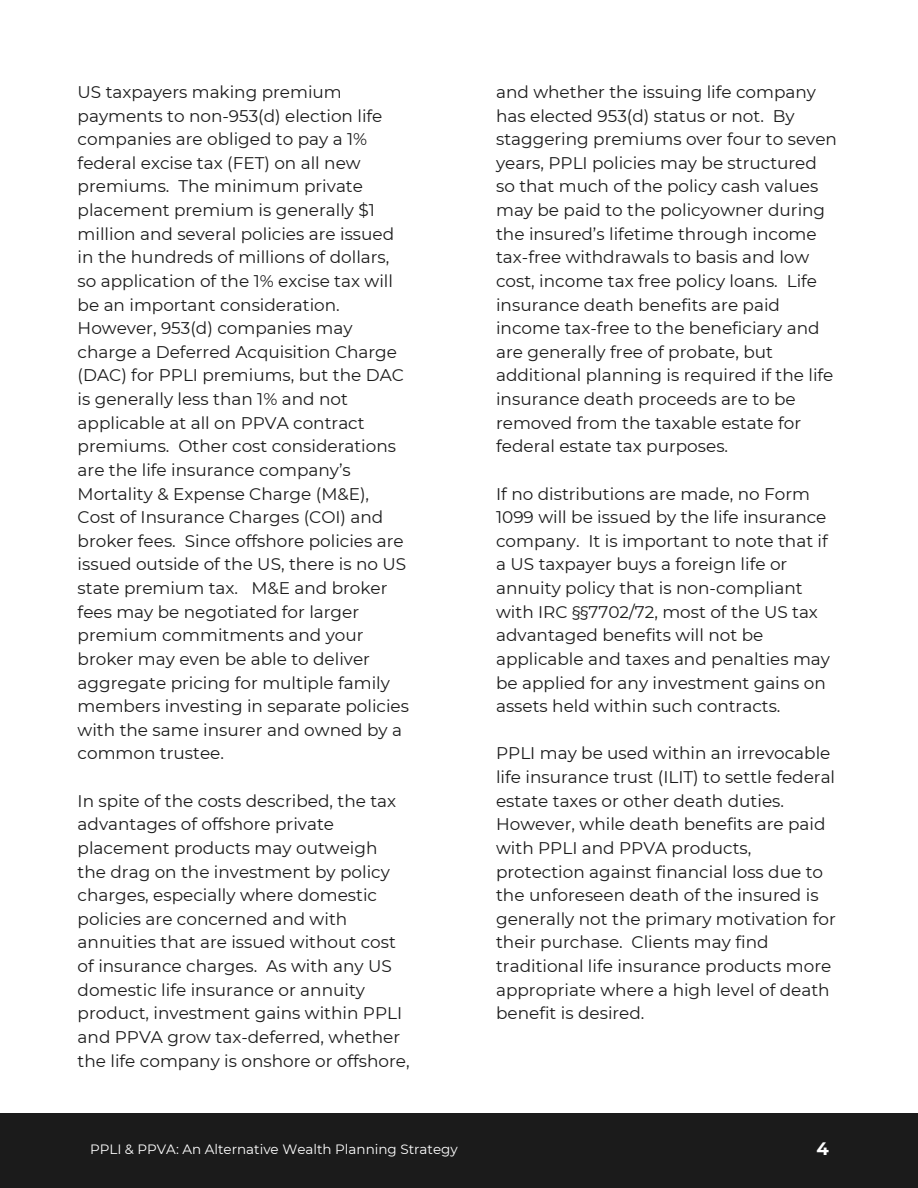
<style>
.page{position:relative;width:918px;height:1188px;background:#fff}
.page>*{position:absolute;margin:0;border:0;box-sizing:border-box;transform-origin:0 0}
.t1{font:700 18px "Montserrat";color:#fff}
.t2{font:16.8px/23.7px "Montserrat";color:#1b1b1b}
.t3{font:13.5px "Montserrat";color:#fff}
</style>
<div class="page">
<div style="left:0;top:1114px;width:918px;height:74px;background:#1b1b1b"></div>
<p class="t2" style="left:78px;top:79px;width:333px">US taxpayers making premium payments to non-953(d) election life companies are obliged to pay a 1% federal excise tax (FET) on all new premiums. The minimum private placement premium is generally $1 million and several policies are issued in the hundreds of millions of dollars, so application of the 1% excise tax will be an important consideration.<br>However, 953(d) companies may charge a Deferred Acquisition Charge (DAC) for PPLI premiums, but the DAC is generally less than 1% and not applicable at all on PPVA contract premiums. Other cost considerations are the life insurance company’s Mortality &amp; Expense Charge (M&amp;E), Cost of Insurance Charges (COI) and broker fees. Since offshore policies are issued outside of the US, there is no US state premium tax. M&amp;E and broker fees may be negotiated for larger premium commitments and your broker may even be able to deliver aggregate pricing for multiple family members investing in separate policies with the same insurer and owned by a common trustee.</p>
<p class="t2" style="left:78px;top:788px;width:334px">In spite of the costs described, the tax advantages of offshore private placement products may outweigh the drag on the investment by policy charges, especially where domestic policies are concerned and with annuities that are issued without cost of insurance charges. As with any US domestic life insurance or annuity product, investment gains within PPLI and PPVA grow tax-deferred, whether the life company is onshore or offshore,</p>
<p class="t2" style="left:496px;top:79px;width:342px">and whether the issuing life company has elected 953(d) status or not. By staggering premiums over four to seven years, PPLI policies may be structured so that much of the policy cash values may be paid to the policyowner during the insured’s lifetime through income tax-free withdrawals to basis and low cost, income tax free policy loans. Life insurance death benefits are paid income tax-free to the beneficiary and are generally free of probate, but additional planning is required if the life insurance death proceeds are to be removed from the taxable estate for federal estate tax purposes.</p>
<p class="t2" style="left:496px;top:481px;width:335px">If no distributions are made, no Form 1099 will be issued by the life insurance company. It is important to note that if a US taxpayer buys a foreign life or annuity policy that is non-compliant with IRC §§7702/72, most of the US tax advantaged benefits will not be applicable and taxes and penalties may be applied for any investment gains on assets held within such contracts.</p>
<p class="t2" style="left:496px;top:741px;width:341px">PPLI may be used within an irrevocable life insurance trust (ILIT) to settle federal estate taxes or other death duties.<br>However, while death benefits are paid with PPLI and PPVA products, protection against financial loss due to the unforeseen death of the insured is generally not the primary motivation for their purchase. Clients may find traditional life insurance products more appropriate where a high level of death benefit is desired.</p>
<p class="t3" style="left:90px;top:1140px;width:369px">PPLI &amp; PPVA: An Alternative Wealth Planning Strategy</p>
<p class="t1" style="left:816px;top:1136px;width:14px">4</p>
</div>
